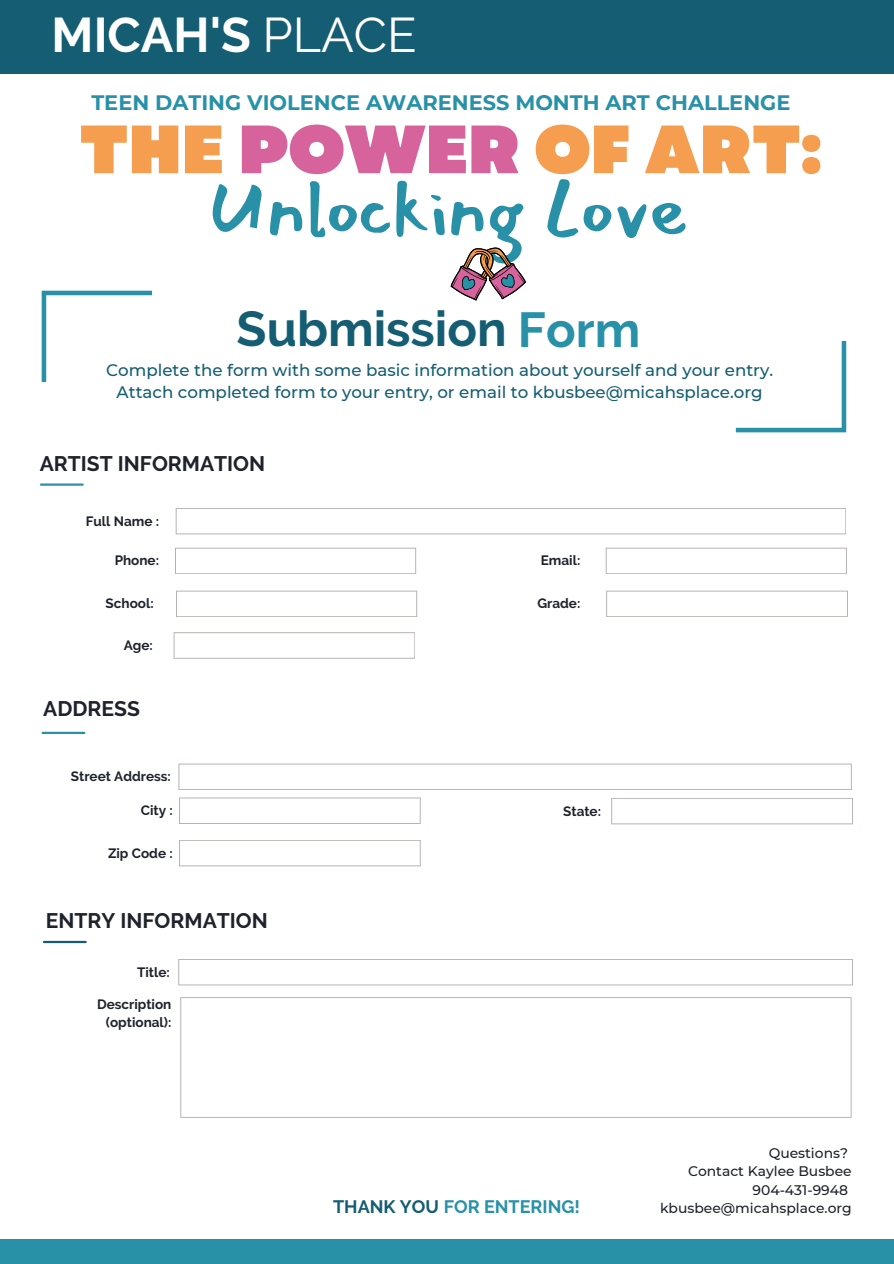
<style>
.page{position:relative;width:894px;height:1264px;background:#fff}
.page>*{position:absolute;margin:0;border:0;box-sizing:border-box;transform-origin:0 0}
.t1{font:77.1px "Mansalva";color:#2891a8}
.t2{font:900 68.1px "Garet";color:#f69e50}
.t3{font:700 49.05px "Raleway";color:#145d72}
.t4{font:700 48.6px "Raleway";color:#fff}
.t5{font:700 21px "Raleway";color:#1e232b}
.t6{font:700 20.85px "Montserrat";color:#2891a8}
.t7{font:700 18px "Raleway";color:#2891a8}
.t8{font:500 16.65px/22.5px "Montserrat";color:#145d72;text-align:center}
.t9{font:500 13.8px/18.5px "Montserrat";color:#1e232b;text-align:right}
.t10{font:700 13.5px/18px "Raleway";color:#1e232b;text-align:right}
.s1{font-weight:400}
.s2{color:#d6639c}
.s3{color:#2891a8}
.s4{color:#145d72}
</style>
<div class="page">
<div style="left:0;top:1239px;width:893px;height:24px;background:#2891a8"></div>
<hr style="left:44px;top:940px;width:42px;height:3px;background:#145d72">
<hr style="left:43px;top:731px;width:41px;height:3px;background:#2891a8">
<hr style="left:41px;top:483px;width:42px;height:3px;background:#2891a8">
<svg style="left:606px;top:590px;width:241px;height:27px"></svg>
<svg style="left:179px;top:797px;width:241px;height:27px"></svg>
<svg style="left:179px;top:840px;width:241px;height:26px"></svg>
<svg style="left:611px;top:798px;width:241px;height:26px"></svg>
<svg style="left:176px;top:508px;width:670px;height:26px"></svg>
<svg style="left:175px;top:547px;width:241px;height:27px"></svg>
<svg style="left:605px;top:547px;width:241px;height:27px"></svg>
<svg style="left:176px;top:590px;width:241px;height:27px"></svg>
<svg style="left:173px;top:632px;width:242px;height:26px"></svg>
<svg style="left:178px;top:763px;width:673px;height:27px"></svg>
<div style="left:0;top:0;width:893px;height:73px;background:#145d72"></div>
<svg style="left:735px;top:341px;width:111px;height:91px"></svg>
<svg style="left:42px;top:291px;width:110px;height:91px"></svg>
<svg style="left:178px;top:959px;width:674px;height:26px"></svg>
<svg style="left:180px;top:997px;width:671px;height:120px"></svg>
<svg style="left:450px;top:247px;width:76px;height:53px"></svg>
<h3 class="t4" style="left:52px;top:6px;width:366px">MICAH'S <span class="s1">PLACE</span></h3>
<p class="t6" style="left:91px;top:90px;width:700px">TEEN DATING VIOLENCE AWARENESS MONTH ART CHALLENGE</p>
<h2 class="t2" style="left:79px;top:100px;width:743px">THE <span class="s2">POWER</span> OF ART:</h2>
<h1 class="t1" style="left:208px;top:166px;width:479px">Unlocking Love</h1>
<h3 class="t3" style="left:236px;top:300px;width:405px">Submission <span class="s3">Form</span></h3>
<p class="t8" style="left:106px;top:358px;width:668px">Complete the form with some basic information about yourself and your entry.<br>Attach completed form to your entry, or email to kbusbee@micahsplace.org</p>
<p class="t5" style="left:40px;top:451px;width:227px">ARTIST INFORMATION</p>
<p class="t10" style="left:86px;top:512px;width:75px">Full Name :</p>
<p class="t10" style="left:115px;top:551px;width:46px">Phone:</p>
<p class="t10" style="left:106px;top:594px;width:50px">School:</p>
<p class="t10" style="left:124px;top:636px;width:31px">Age:</p>
<p class="t5" style="left:43px;top:695px;width:98px">ADDRESS</p>
<p class="t10" style="left:71px;top:767px;width:101px">Street Address:</p>
<p class="t10" style="left:141px;top:801px;width:33px">City :</p>
<p class="t10" style="left:108px;top:843px;width:66px">Zip Code :</p>
<p class="t5" style="left:46px;top:908px;width:223px">ENTRY INFORMATION</p>
<p class="t10" style="left:137px;top:962px;width:34px">Title:</p>
<p class="t10" style="left:97px;top:995px;width:76px">Description (optional):</p>
<p class="t10" style="left:540px;top:551px;width:41px">Email:</p>
<p class="t10" style="left:537px;top:594px;width:44px">Grade:</p>
<p class="t10" style="left:563px;top:801px;width:39px">State:</p>
<p class="t7" style="left:333px;top:1195px;width:248px"><span class="s4">THANK YOU</span> FOR ENTERING!</p>
<p class="t9" style="left:660px;top:1143px;width:193px">Questions?<br>Contact Kaylee Busbee<br>904-431-9948 kbusbee@micahsplace.org</p>
</div>
